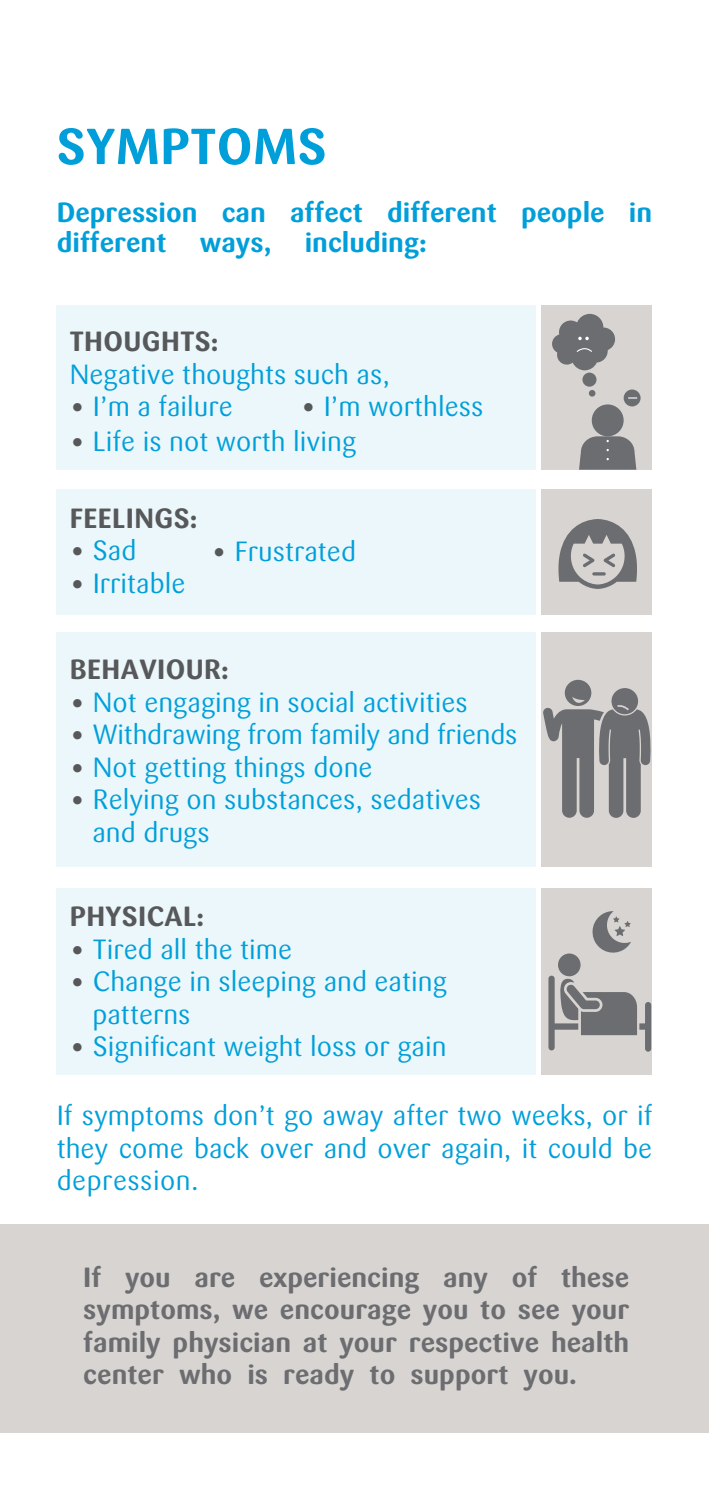
<style>
.page{position:relative;width:709px;height:1489px;background:#fff}
.page>*{position:absolute;margin:0;border:0;box-sizing:border-box;transform-origin:0 0}
.t1{font:700 50px "Sari";letter-spacing:.015em;color:#009fda}
.t2{font:27.5px/32.5px "Sari";color:#009fda}
.t3{font:700 27.5px/32.5px "Sari";color:#6c6d70;text-align:justify}
.t4{font:700 27.5px/30px "Sari";color:#009fda}
.t5{font:700 27.5px "Sari";letter-spacing:.015em;color:#57585a}
.s1{font-weight:700;color:#57585a}
</style>
<div class="page">
<div style="left:0;top:1223px;width:709px;height:208px;background:#d8d4d2"></div>
<div style="left:57px;top:489px;width:479px;height:126px;background:#ebf7fa"></div>
<div style="left:57px;top:632px;width:479px;height:234px;background:#ebf7fa"></div>
<div style="left:57px;top:888px;width:479px;height:186px;background:#ebf7fa"></div>
<div style="left:57px;top:305px;width:479px;height:164px;background:#ebf7fa"></div>
<div style="left:541px;top:489px;width:111px;height:126px;background:#d8d4d2"></div>
<div style="left:541px;top:305px;width:111px;height:164px;background:#d8d4d2"></div>
<div style="left:541px;top:632px;width:111px;height:234px;background:#d8d4d2"></div>
<div style="left:541px;top:888px;width:111px;height:186px;background:#d8d4d2"></div>
<svg style="left:543px;top:679px;width:108px;height:138px"></svg>
<svg style="left:592px;top:911px;width:39px;height:42px"></svg>
<div style="left:645px;top:1001px;width:6px;height:50px;background:#6c6d70;border-radius:3px"></div>
<div style="left:548px;top:975px;width:6px;height:75px;background:#6c6d70;border-radius:3px"></div>
<div style="left:558px;top:953px;width:22px;height:23px;background:#6c6d70;border-radius:50%"></div>
<svg style="left:559px;top:978px;width:78px;height:57px"></svg>
<svg style="left:558px;top:519px;width:79px;height:70px"></svg>
<div style="left:591px;top:404px;width:32px;height:32px;background:#6c6d70;border-radius:50%"></div>
<svg style="left:579px;top:436px;width:57px;height:33px;background:#79797c"></svg>
<div style="left:623px;top:389px;width:17px;height:17px;background:#6c6d70;border-radius:50%"></div>
<svg style="left:552px;top:314px;width:86px;height:85px"></svg>
<p class="t1" style="left:57px;top:117px;width:271px">SYMPTOMS</p>
<p class="t4" style="left:57px;top:197px;width:597px">Depression can affect different people in different ways, including:</p>
<p class="t5" style="left:70px;top:325px;width:150px">THOUGHTS:</p>
<p class="t2" style="left:70px;top:358px;width:321px">Negative thoughts such as,</p>
<p class="t2" style="left:70px;top:390px;width:164px"><span class="s1">•</span> I’m a failure</p>
<p class="t2" style="left:301px;top:390px;width:184px"><span class="s1">•</span> I’m worthless</p>
<p class="t2" style="left:70px;top:425px;width:288px"><span class="s1">•</span> Life is not worth living</p>
<p class="t5" style="left:70px;top:501px;width:129px">FEELINGS:</p>
<p class="t2" style="left:70px;top:534px;width:68px"><span class="s1">•</span> Sad</p>
<p class="t2" style="left:70px;top:567px;width:117px"><span class="s1">•</span> Irritable</p>
<p class="t2" style="left:212px;top:535px;width:146px"><span class="s1">•</span> Frustrated</p>
<p class="t5" style="left:70px;top:653px;width:161px">BEHAVIOUR:</p>
<p class="t2" style="left:70px;top:686px;width:399px"><span class="s1">•</span> Not engaging in social activities</p>
<p class="t2" style="left:70px;top:718px;width:449px"><span class="s1">•</span> Withdrawing from family and friends</p>
<p class="t2" style="left:70px;top:751px;width:304px"><span class="s1">•</span> Not getting things done</p>
<p class="t2" style="left:92px;top:783px;width:390px;text-indent:-23px"><span class="s1">•</span> Relying on substances, sedatives and drugs</p>
<p class="t5" style="left:70px;top:900px;width:136px">PHYSICAL:</p>
<p class="t2" style="left:70px;top:933px;width:224px"><span class="s1">•</span> Tired all the time</p>
<p class="t2" style="left:92px;top:965px;width:356px;text-indent:-23px"><span class="s1">•</span> Change in sleeping and eating patterns</p>
<p class="t2" style="left:70px;top:1030px;width:378px"><span class="s1">•</span> Significant weight loss or gain</p>
<p class="t2" style="left:57px;top:1099px;width:597px;text-align:justify">If symptoms don’t go away after two weeks, or if they come back over and over again, it could be depression.</p>
<p class="t3" style="left:83px;top:1260px;width:547px">If you are experiencing any of these symptoms, we encourage you to see your family physician at your respective health center who is ready to support you.</p>
</div>
